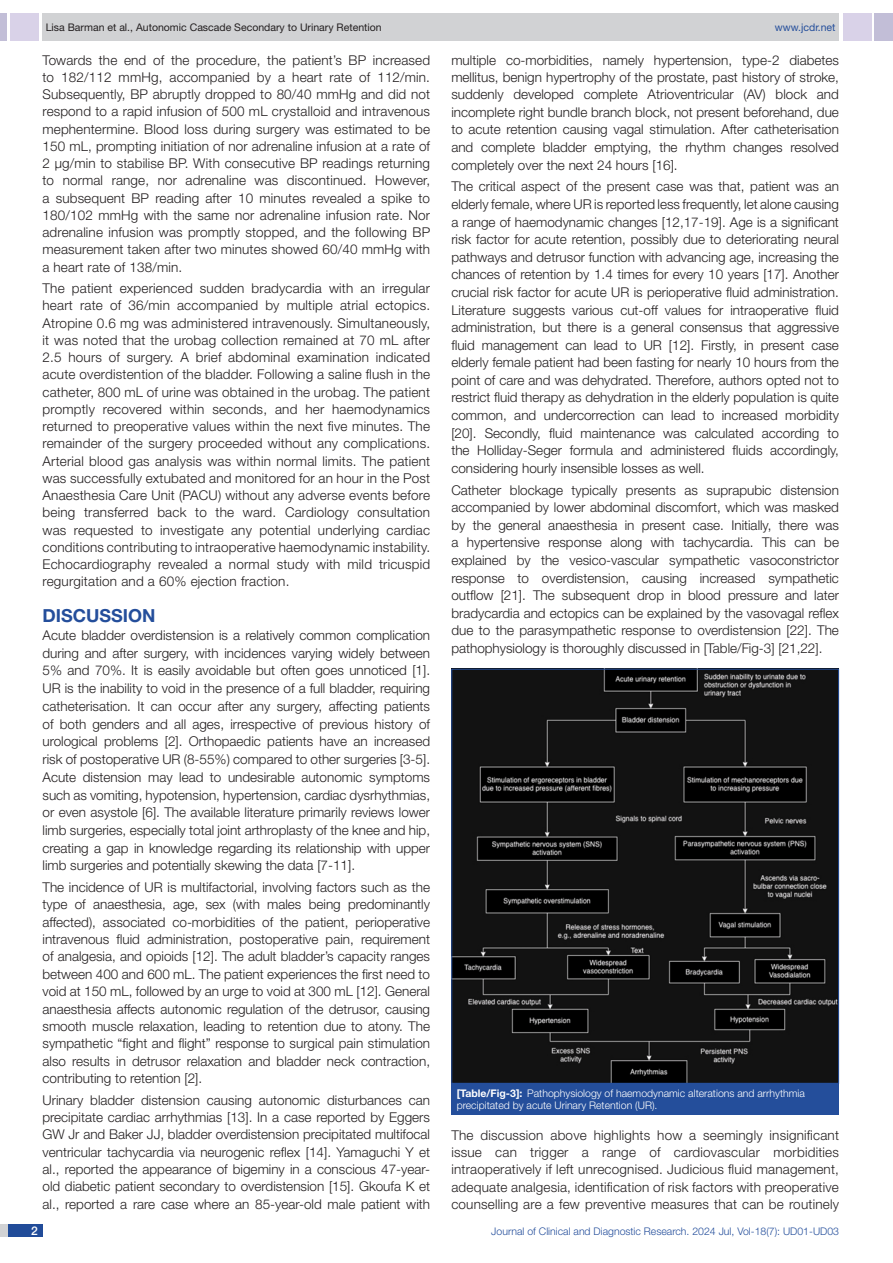
<style>
.page{position:relative;width:893px;height:1263px;background:#fff}
.page>*{position:absolute;margin:0;border:0;box-sizing:border-box;transform-origin:0 0}
.Heading{font:700 18px "Helvetica Neue";color:#244e9b}
.Body_text{font:300 13.5px/17.2px "Helvetica Neue";color:#231f20;text-align:justify}
.t1{font:500 12px "Helvetica Neue";color:#fff}
.TABLE_FIG{font:300 10.5px/12.6px "Helvetica Neue";color:#fff}
.t2{font:300 10.5px "Helvetica Neue";color:#244e9b}
.t3{font:10.5px "Helvetica Neue";color:#231f20}
.t4{font:10.5px "Helvetica Neue";color:#244e9b}
.s1{font-weight:700}
</style>
<div class="page">
<div style="left:0;top:13px;width:7px;height:28px;background:#c2bed7"></div>
<div style="left:10px;top:13px;width:29px;height:28px;background:#d9d2e8"></div>
<div style="left:43px;top:13px;width:796px;height:28px;background:#d1d2d4"></div>
<div style="left:875px;top:13px;width:18px;height:28px;background:#c2bed7"></div>
<div style="left:843px;top:13px;width:29px;height:28px;background:#d9d2e8"></div>
<div style="left:0;top:1224px;width:43px;height:13px;background:#d1d2d4"></div>
<div style="left:8px;top:1224px;width:35px;height:13px;background:#214c99"></div>
<img style="left:453px;top:671px;width:384px;height:411px">
<div style="left:451px;top:1083px;width:388px;height:31px;background:#244e9b"></div>
<p class="t3" style="left:46px;top:21px;width:337px">Lisa Barman et al., Autonomic Cascade Secondary to Urinary Retention</p>
<p class="t4" style="left:775px;top:21px;width:62px">www.jcdr.net</p>
<p class="Body_text" style="left:43px;top:51px;width:389px">Towards the end of the procedure, the patient’s BP increased to 182/112 mmHg, accompanied by a heart rate of 112/min.<br>Subsequently, BP abruptly dropped to 80/40 mmHg and did not respond to a rapid infusion of 500 mL crystalloid and intravenous mephentermine. Blood loss during surgery was estimated to be 150 mL, prompting initiation of nor adrenaline infusion at a rate of 2 µg/min to stabilise BP. With consecutive BP readings returning to normal range, nor adrenaline was discontinued. However, a subsequent BP reading after 10 minutes revealed a spike to 180/102 mmHg with the same nor adrenaline infusion rate. Nor adrenaline infusion was promptly stopped, and the following BP measurement taken after two minutes showed 60/40 mmHg with a heart rate of 138/min.</p>
<p class="Body_text" style="left:43px;top:279px;width:389px">The patient experienced sudden bradycardia with an irregular heart rate of 36/min accompanied by multiple atrial ectopics.<br>Atropine 0.6 mg was administered intravenously. Simultaneously, it was noted that the urobag collection remained at 70 mL after 2.5 hours of surgery. A brief abdominal examination indicated acute overdistention of the bladder. Following a saline flush in the catheter, 800 mL of urine was obtained in the urobag. The patient promptly recovered within seconds, and her haemodynamics returned to preoperative values within the next five minutes. The remainder of the surgery proceeded without any complications.<br>Arterial blood gas analysis was within normal limits. The patient was successfully extubated and monitored for an hour in the Post Anaesthesia Care Unit (PACU) without any adverse events before being transferred back to the ward. Cardiology consultation was requested to investigate any potential underlying cardiac conditions contributing to intraoperative haemodynamic instability.<br>Echocardiography revealed a normal study with mild tricuspid regurgitation and a 60% ejection fraction.</p>
<p class="Heading" style="left:43px;top:605px;width:115px">DISCUSSION</p>
<p class="Body_text" style="left:43px;top:626px;width:389px;line-height:17.7px">Acute bladder overdistension is a relatively common complication during and after surgery, with incidences varying widely between 5% and 70%. It is easily avoidable but often goes unnoticed [1].<br>UR is the inability to void in the presence of a full bladder, requiring catheterisation. It can occur after any surgery, affecting patients of both genders and all ages, irrespective of previous history of urological problems [2]. Orthopaedic patients have an increased risk of postoperative UR (8-55%) compared to other surgeries [3-5].<br>Acute distension may lead to undesirable autonomic symptoms such as vomiting, hypotension, hypertension, cardiac dysrhythmias, or even asystole [6]. The available literature primarily reviews lower limb surgeries, especially total joint arthroplasty of the knee and hip, creating a gap in knowledge regarding its relationship with upper limb surgeries and potentially skewing the data [7-11].</p>
<p class="Body_text" style="left:43px;top:878px;width:389px">The incidence of UR is multifactorial, involving factors such as the type of anaesthesia, age, sex (with males being predominantly affected), associated co-morbidities of the patient, perioperative intravenous fluid administration, postoperative pain, requirement of analgesia, and opioids [12]. The adult bladder’s capacity ranges between 400 and 600 mL. The patient experiences the first need to void at 150 mL, followed by an urge to void at 300 mL [12]. General anaesthesia affects autonomic regulation of the detrusor, causing smooth muscle relaxation, leading to retention due to atony. The sympathetic “fight and flight” response to surgical pain stimulation also results in detrusor relaxation and bladder neck contraction, contributing to retention [2].</p>
<p class="Body_text" style="left:43px;top:1091px;width:389px">Urinary bladder distension causing autonomic disturbances can precipitate cardiac arrhythmias [13]. In a case reported by Eggers GW Jr and Baker JJ, bladder overdistension precipitated multifocal ventricular tachycardia via neurogenic reflex [14]. Yamaguchi Y et al., reported the appearance of bigeminy in a conscious 47-year&shy;old diabetic patient secondary to overdistension [15]. Gkoufa K et al., reported a rare case where an 85-year-old male patient with</p>
<p class="TABLE_FIG" style="left:457px;top:1086px;width:350px"><span class="s1">[Table/Fig-3]:</span> Pathophysiology of haemodynamic alterations and arrhythmia precipitated by acute Urinary Retention (UR).</p>
<p class="Body_text" style="left:451px;top:51px;width:389px">multiple co-morbidities, namely hypertension, type-2 diabetes mellitus, benign hypertrophy of the prostate, past history of stroke, suddenly developed complete Atrioventricular (AV) block and incomplete right bundle branch block, not present beforehand, due to acute retention causing vagal stimulation. After catheterisation and complete bladder emptying, the rhythm changes resolved completely over the next 24 hours [16].</p>
<p class="Body_text" style="left:451px;top:178px;width:389px">The critical aspect of the present case was that, patient was an elderly female, where UR is reported less frequently, let alone causing a range of haemodynamic changes [12,17-19]. Age is a significant risk factor for acute retention, possibly due to deteriorating neural pathways and detrusor function with advancing age, increasing the chances of retention by 1.4 times for every 10 years [17]. Another crucial risk factor for acute UR is perioperative fluid administration.<br>Literature suggests various cut-off values for intraoperative fluid administration, but there is a general consensus that aggressive fluid management can lead to UR [12]. Firstly, in present case elderly female patient had been fasting for nearly 10 hours from the point of care and was dehydrated. Therefore, authors opted not to restrict fluid therapy as dehydration in the elderly population is quite common, and undercorrection can lead to increased morbidity [20]. Secondly, fluid maintenance was calculated according to the Holliday-Seger formula and administered fluids accordingly, considering hourly insensible losses as well.</p>
<p class="Body_text" style="left:451px;top:481px;width:389px">Catheter blockage typically presents as suprapubic distension accompanied by lower abdominal discomfort, which was masked by the general anaesthesia in present case. Initially, there was a hypertensive response along with tachycardia. This can be explained by the vesico-vascular sympathetic vasoconstrictor response to overdistension, causing increased sympathetic outflow [21]. The subsequent drop in blood pressure and later bradycardia and ectopics can be explained by the vasovagal reflex due to the parasympathetic response to overdistension [22]. The pathophysiology is thoroughly discussed in [Table/Fig-3] [21,22].</p>
<p class="Body_text" style="left:451px;top:1126px;width:389px">The discussion above highlights how a seemingly insignificant issue can trigger a range of cardiovascular morbidities intraoperatively if left unrecognised. Judicious fluid management, adequate analgesia, identification of risk factors with preoperative counselling are a few preventive measures that can be routinely</p>
<p class="t1" style="left:31px;top:1223px;width:8px">2</p>
<p class="t2" style="left:491px;top:1225px;width:349px">Journal of Clinical and Diagnostic Research. 2024 Jul, Vol-18(7): UD01-UD03</p>
</div>
